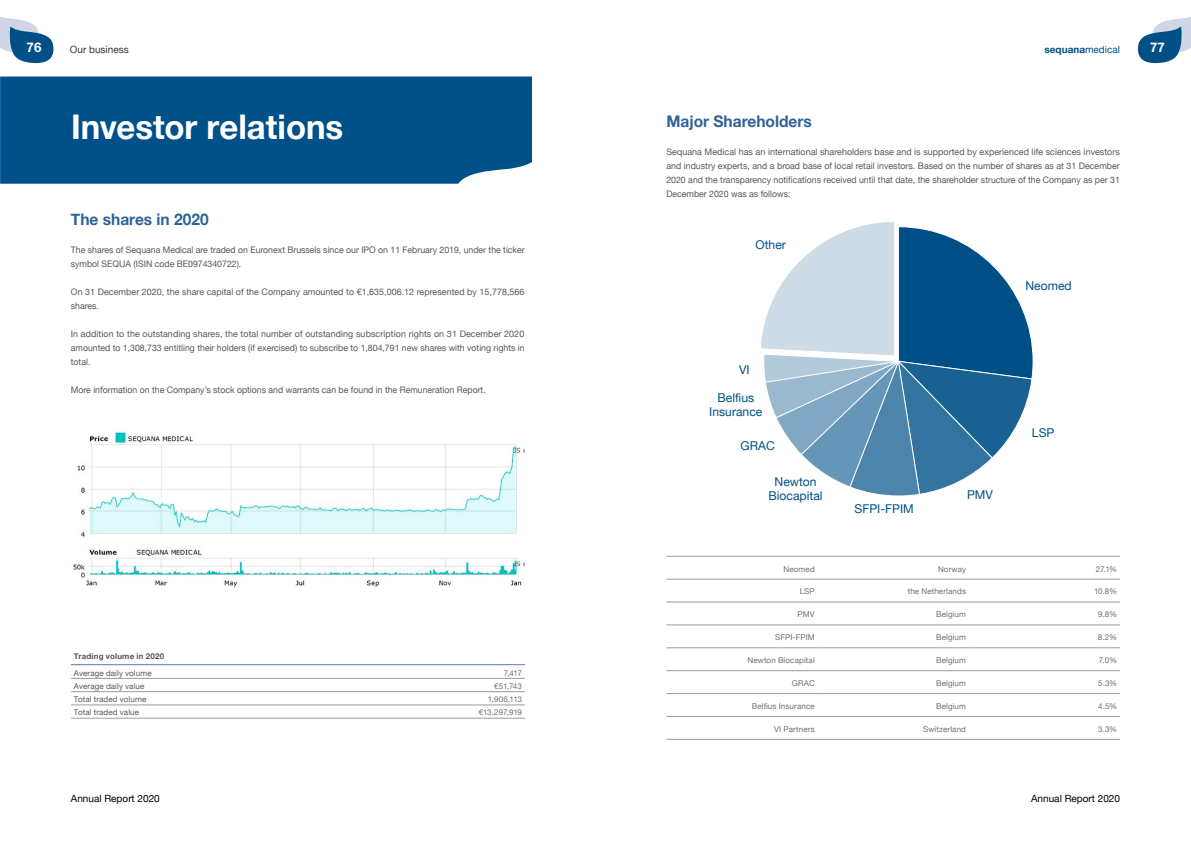
<style>
.page{position:relative;width:1191px;height:842px;background:#fff}
.page>*{position:absolute;margin:0;border:0;box-sizing:border-box;transform-origin:0 0}
.t1{font:700 34px "Helvetica Neue";color:#fff}
.t2{font:700 16px "Helvetica Neue";color:#316397}
.t3{font:700 13.2px "Helvetica Neue";color:#fff}
.t4{font:12.1px/14.6px "Helvetica Neue";color:#005087;text-align:center}
.t5{font:10px "Helvetica Neue";color:#000}
.t6{font:700 10px "Helvetica Neue";color:#005087}
.t7{font:10px "Helvetica Neue";color:#343538}
.t8{font:9px/14px "Helvetica Neue";color:#56575c}
.t9{font:8px "Helvetica Neue";letter-spacing:.015em;color:#706f6f}
.t10{font:8px "Helvetica Neue";letter-spacing:.015em;color:#575756}
.t11{font:700 8px "Helvetica Neue";letter-spacing:.025em;color:#575756}
.s1{font-weight:400}
</style>
<div class="page">
<svg style="left:0;top:17px;width:54px;height:46px"></svg>
<svg style="left:1137px;top:17px;width:54px;height:46px"></svg>
<div style="left:0;top:77px;width:532px;height:107px;background:#00508a"></div>
<hr style="left:71px;top:664px;width:227px;height:1px;background:#5a7aa8">
<hr style="left:298px;top:664px;width:227px;height:1px;background:#5a7aa8">
<hr style="left:71px;top:678px;width:227px;height:1px;background:#9a9b99">
<hr style="left:71px;top:691px;width:227px;height:1px;background:#9a9b99">
<hr style="left:71px;top:705px;width:227px;height:1px;background:#9a9b99">
<hr style="left:71px;top:718px;width:227px;height:1px;background:#9a9b99">
<hr style="left:298px;top:678px;width:227px;height:1px;background:#9a9b99">
<hr style="left:298px;top:691px;width:227px;height:1px;background:#9a9b99">
<hr style="left:298px;top:705px;width:227px;height:1px;background:#9a9b99">
<hr style="left:298px;top:718px;width:227px;height:1px;background:#9a9b99">
<svg style="left:761px;top:222px;width:272px;height:274px"></svg>
<hr style="left:666px;top:579px;width:151px;height:1px;background:#9a9b99">
<hr style="left:817px;top:579px;width:152px;height:1px;background:#9a9b99">
<hr style="left:969px;top:579px;width:151px;height:1px;background:#9a9b99">
<hr style="left:666px;top:602px;width:151px;height:1px;background:#9a9b99">
<hr style="left:817px;top:602px;width:152px;height:1px;background:#9a9b99">
<hr style="left:969px;top:602px;width:151px;height:1px;background:#9a9b99">
<hr style="left:666px;top:625px;width:151px;height:1px;background:#9a9b99">
<hr style="left:817px;top:625px;width:152px;height:1px;background:#9a9b99">
<hr style="left:969px;top:625px;width:151px;height:1px;background:#9a9b99">
<hr style="left:666px;top:648px;width:151px;height:1px;background:#9a9b99">
<hr style="left:817px;top:648px;width:152px;height:1px;background:#9a9b99">
<hr style="left:969px;top:648px;width:151px;height:1px;background:#9a9b99">
<hr style="left:666px;top:670px;width:151px;height:1px;background:#9a9b99">
<hr style="left:817px;top:670px;width:152px;height:1px;background:#9a9b99">
<hr style="left:969px;top:670px;width:151px;height:1px;background:#9a9b99">
<hr style="left:666px;top:693px;width:151px;height:1px;background:#9a9b99">
<hr style="left:817px;top:693px;width:152px;height:1px;background:#9a9b99">
<hr style="left:969px;top:693px;width:151px;height:1px;background:#9a9b99">
<hr style="left:666px;top:556px;width:151px;height:1px;background:#9a9b99">
<hr style="left:817px;top:556px;width:152px;height:1px;background:#9a9b99">
<hr style="left:969px;top:556px;width:151px;height:1px;background:#9a9b99">
<hr style="left:666px;top:716px;width:151px;height:1px;background:#9a9b99">
<hr style="left:817px;top:716px;width:152px;height:1px;background:#9a9b99">
<hr style="left:969px;top:716px;width:151px;height:1px;background:#9a9b99">
<hr style="left:666px;top:739px;width:151px;height:1px;background:#9a9b99">
<hr style="left:817px;top:739px;width:152px;height:1px;background:#9a9b99">
<hr style="left:969px;top:739px;width:151px;height:1px;background:#9a9b99">
<img style="left:73px;top:430px;width:451px;height:157px">
<h3 class="t3" style="left:27px;top:37px;width:16px">76</h3>
<p class="t7" style="left:70px;top:42px;width:60px">Our business</p>
<p class="t6" style="left:1044px;top:41px;width:77px">sequana<span class="s1">medical</span></p>
<h3 class="t3" style="left:1150px;top:37px;width:16px">77</h3>
<h1 class="t1" style="left:71px;top:100px;width:274px">Investor relations</h1>
<h2 class="t2" style="left:71px;top:207px;width:139px">The shares in 2020</h2>
<p class="t8" style="left:71px;top:244px;width:455px">The shares of Sequana Medical are traded on Euronext Brussels since our IPO on 11 February 2019, under the ticker symbol SEQUA (ISIN code BE0974340722).</p>
<p class="t8" style="left:71px;top:286px;width:455px">On 31 December 2020, the share capital of the Company amounted to €1,635,006.12 represented by 15,778,566 shares.</p>
<p class="t8" style="left:71px;top:328px;width:455px;text-align:justify">In addition to the outstanding shares, the total number of outstanding subscription rights on 31 December 2020 amounted to 1,308,733 entitling their holders (if exercised) to subscribe to 1,804,791 new shares with voting rights in total.</p>
<p class="t8" style="left:71px;top:384px;width:416px">More information on the Company’s stock options and warrants can be found in the Remuneration Report.</p>
<p class="t11" style="left:74px;top:650px;width:92px">Trading volume in 2020</p>
<p class="t10" style="left:74px;top:667px;width:79px">Average daily volume</p>
<p class="t9" style="left:503px;top:667px;width:20px">7,417</p>
<p class="t10" style="left:74px;top:680px;width:72px">Average daily value</p>
<p class="t9" style="left:494px;top:680px;width:29px">€51,743</p>
<p class="t10" style="left:74px;top:693px;width:74px">Total traded volume</p>
<p class="t9" style="left:488px;top:693px;width:36px">1,906,113</p>
<p class="t10" style="left:74px;top:707px;width:67px">Total traded value</p>
<p class="t9" style="left:479px;top:707px;width:45px">€13,297,919</p>
<h2 class="t2" style="left:666px;top:109px;width:147px">Major Shareholders</h2>
<p class="t8" style="left:666px;top:146px;width:455px;text-align:justify">Sequana Medical has an international shareholders base and is supported by experienced life sciences investors and industry experts, and a broad base of local retail investors. Based on the number of shares as at 31 December 2020 and the transparency notifications received until that date, the shareholder structure of the Company as per 31<br>December 2020 was as follows:</p>
<h3 class="t4" style="left:755px;top:238px;width:32px">Other</h3>
<h3 class="t4" style="left:739px;top:363px;width:12px">VI</h3>
<h3 class="t4" style="left:709px;top:391px;width:55px">Belfius<br>Insurance</h3>
<h3 class="t4" style="left:740px;top:439px;width:36px">GRAC</h3>
<h3 class="t4" style="left:768px;top:475px;width:55px">Newton<br>Biocapital</h3>
<h3 class="t4" style="left:854px;top:502px;width:61px">SFPI-FPIM</h3>
<h3 class="t4" style="left:1025px;top:279px;width:48px">Neomed</h3>
<h3 class="t4" style="left:967px;top:488px;width:27px">PMV</h3>
<h3 class="t4" style="left:1032px;top:426px;width:24px">LSP</h3>
<p class="t9" style="left:783px;top:563px;width:33px">Neomed</p>
<p class="t9" style="left:938px;top:563px;width:29px">Norway</p>
<p class="t9" style="left:1095px;top:563px;width:23px">27.1%</p>
<p class="t9" style="left:799px;top:586px;width:17px">LSP</p>
<p class="t9" style="left:907px;top:586px;width:60px">the Netherlands</p>
<p class="t9" style="left:1094px;top:586px;width:25px">10.8%</p>
<p class="t9" style="left:797px;top:609px;width:19px">PMV</p>
<p class="t9" style="left:936px;top:609px;width:31px">Belgium</p>
<p class="t9" style="left:1098px;top:609px;width:21px">9.8%</p>
<p class="t9" style="left:775px;top:631px;width:41px">SFPI-FPIM</p>
<p class="t9" style="left:936px;top:631px;width:31px">Belgium</p>
<p class="t9" style="left:1098px;top:631px;width:21px">8.2%</p>
<p class="t9" style="left:747px;top:654px;width:69px">Newton Biocapital</p>
<p class="t9" style="left:936px;top:654px;width:31px">Belgium</p>
<p class="t9" style="left:1099px;top:654px;width:20px">7.0%</p>
<p class="t9" style="left:792px;top:677px;width:24px">GRAC</p>
<p class="t9" style="left:936px;top:677px;width:31px">Belgium</p>
<p class="t9" style="left:1098px;top:677px;width:21px">5.3%</p>
<p class="t9" style="left:751px;top:700px;width:64px">Belfius Insurance</p>
<p class="t9" style="left:936px;top:700px;width:31px">Belgium</p>
<p class="t9" style="left:1098px;top:700px;width:20px">4.5%</p>
<p class="t9" style="left:774px;top:723px;width:42px">VI Partners</p>
<p class="t9" style="left:923px;top:723px;width:44px">Switzerland</p>
<p class="t9" style="left:1098px;top:723px;width:21px">3.3%</p>
<p class="t5" style="left:71px;top:791px;width:90px">Annual Report 2020</p>
<p class="t5" style="left:1031px;top:791px;width:90px">Annual Report 2020</p>
</div>
